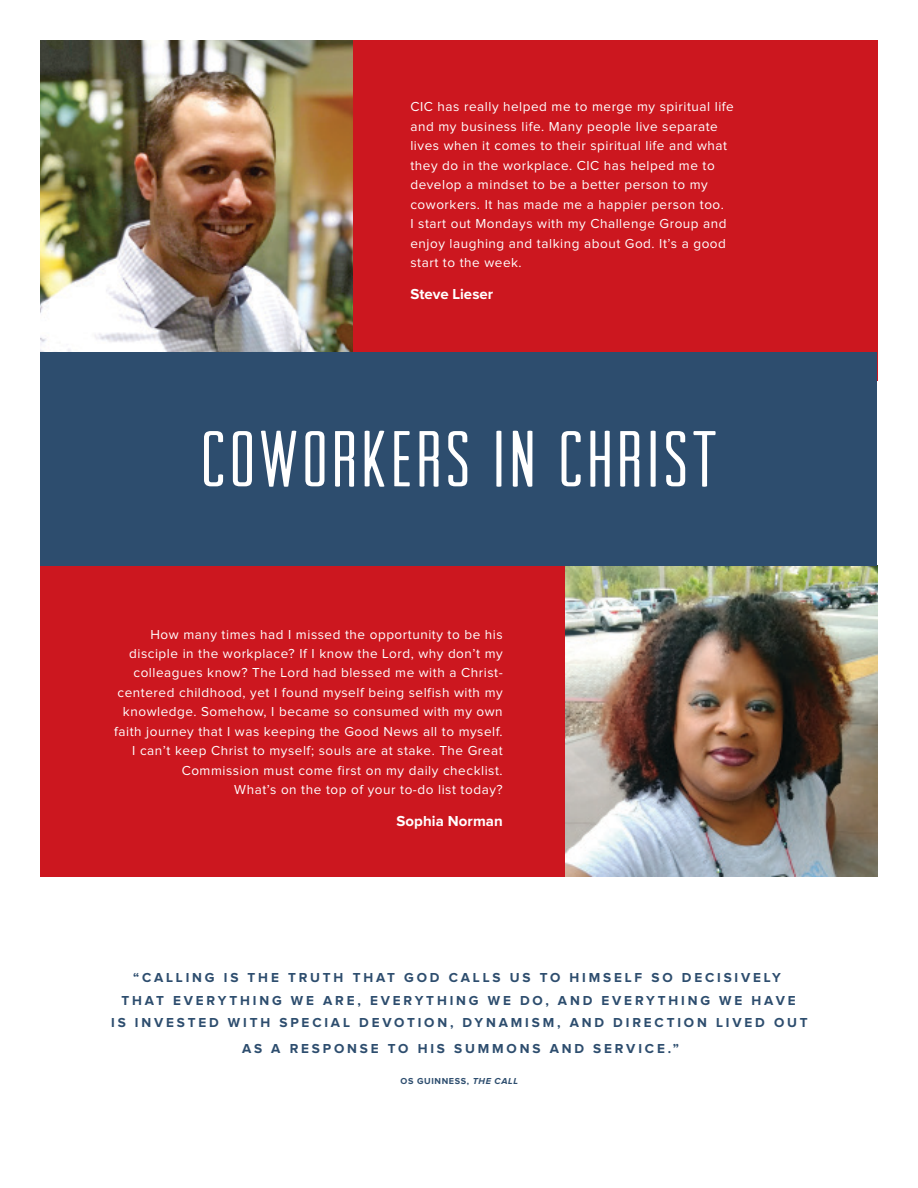
<style>
.page{position:relative;width:918px;height:1188px;background:#fff}
.page>*{position:absolute;margin:0;border:0;box-sizing:border-box;transform-origin:0 0}
.t1{font:79.5px "Arvil Sans";letter-spacing:.055em;color:#fff}
.t2{font:700 15px "Proxima Nova";letter-spacing:.005em;color:#fff}
.t3{font:13.5px/19.5px "Proxima Nova";letter-spacing:.04em;color:#fff;text-align:right}
.t4{font:700 13.5px/22.5px "Proxima Nova";letter-spacing:.21em;color:#2d4d6e;text-align:center}
.t5{font:700 9px "Proxima Nova";letter-spacing:.07em;color:#2d4d6e}
.s1{font-style:italic}
</style>
<div class="page">
<div style="left:288px;top:40px;width:590px;height:341px;background:#cc171f"></div>
<div style="left:40px;top:541px;width:590px;height:339px;background:#cc171f"></div>
<img style="left:40px;top:40px;width:312px;height:312px">
<img style="left:566px;top:565px;width:312px;height:312px">
<div style="left:40px;top:352px;width:838px;height:213px;background:#2d4d6e"></div>
<div style="left:0;top:877px;width:918px;height:55px;background:#fff"></div>
<p class="t3" style="left:410px;top:98px;width:325px;text-align:left">CIC has really helped me to merge my spiritual life and my business life. Many people live separate lives when it comes to their spiritual life and what they do in the workplace. CIC has helped me to develop a mindset to be a better person to my coworkers. It has made me a happier person too.<br>I start out Mondays with my Challenge Group and enjoy laughing and talking about God. It’s a good start to the week.</p>
<p class="t2" style="left:410px;top:287px;width:84px">Steve Lieser</p>
<h1 class="t1" style="left:201px;top:415px;width:518px">COWORKERS IN CHRIST</h1>
<p class="t3" style="left:114px;top:625px;width:390px">How many times had I missed the opportunity to be his disciple in the workplace? If I know the Lord, why don’t my colleagues know? The Lord had blessed me with a Christ&shy;centered childhood, yet I found myself being selfish with my knowledge. Somehow, I became so consumed with my own faith journey that I was keeping the Good News all to myself.<br>I can’t keep Christ to myself; souls are at stake. The Great Commission must come first on my daily checklist.<br>What’s on the top of your to-do list today?</p>
<p class="t2" style="left:396px;top:814px;width:108px">Sophia Norman</p>
<p class="t4" style="left:111px;top:967px;width:698px">“CALLING IS THE TRUTH THAT GOD CALLS US TO HIMSELF SO DECISIVELY<br>THAT EVERYTHING WE ARE, EVERYTHING WE DO, AND EVERYTHING WE HAVE<br>IS INVESTED WITH SPECIAL DEVOTION, DYNAMISM, AND DIRECTION LIVED OUT</p>
<p class="t4" style="left:242px;top:1038px;width:439px">AS A RESPONSE TO HIS SUMMONS AND SERVICE.”</p>
<p class="t5" style="left:401px;top:1077px;width:119px">OS GUINNESS, <span class="s1">THE CALL</span></p>
</div>
